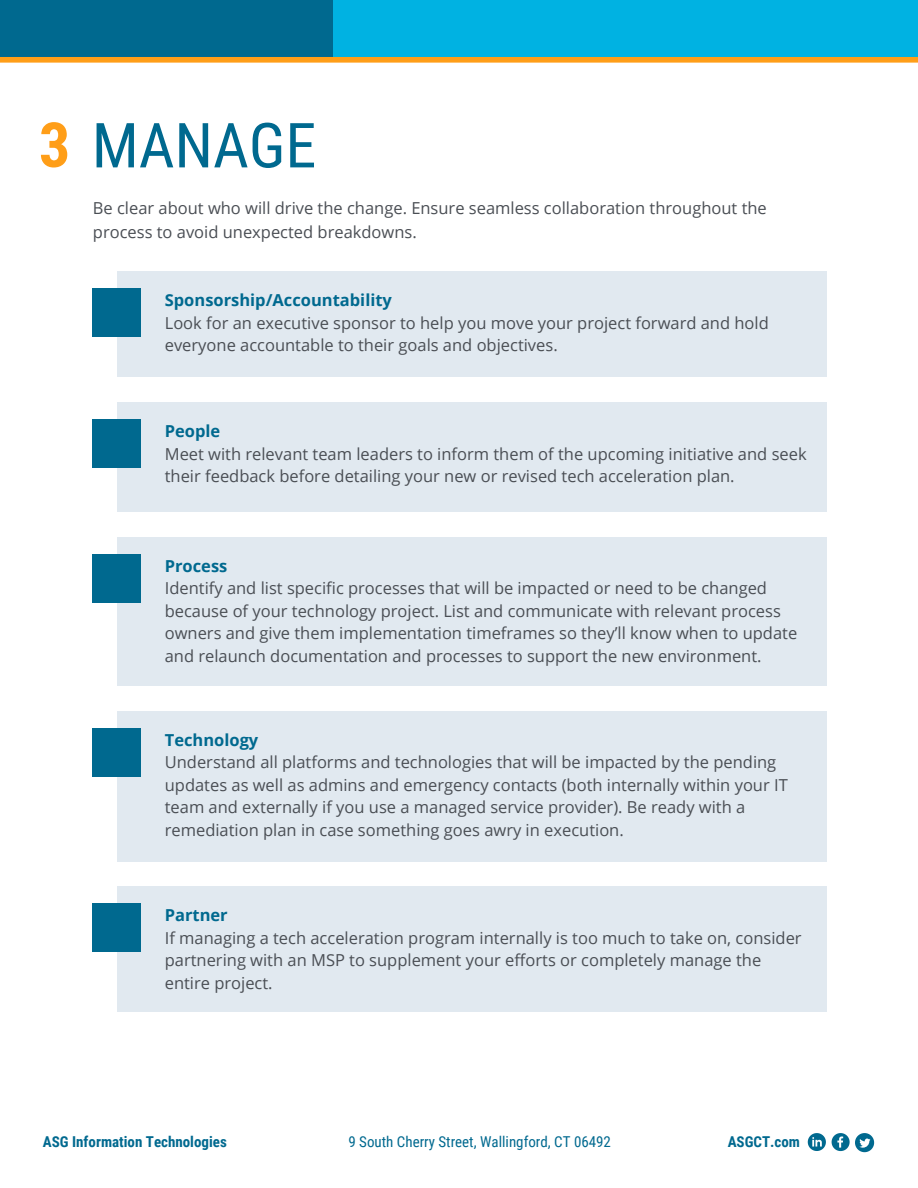
<style>
.page{position:relative;width:918px;height:1188px;background:#fff}
.page>*{position:absolute;margin:0;border:0;box-sizing:border-box;transform-origin:0 0}
.t1{font:62.1px "Roboto Condensed";color:#00698f}
.t2{font:16.5px/22.5px "Open Sans";color:#4a4e54}
.t3{font:700 16.5px "Open Sans";color:#00698f}
.t4{font:15px "Roboto Condensed";color:#00698f}
.t5{font:700 15px "Roboto Condensed";color:#00698f}
.s1{font-weight:700;color:#ff9e18}
</style>
<div class="page">
<div style="left:319px;top:0;width:598px;height:57px;background:#00b2e2"></div>
<div style="left:0;top:0;width:333px;height:57px;background:#00698f"></div>
<div style="left:0;top:57px;width:918px;height:6px;background:#ff9e18"></div>
<svg style="left:808px;top:1133px;width:18px;height:18px"></svg>
<svg style="left:832px;top:1133px;width:42px;height:19px"></svg>
<div style="left:117px;top:271px;width:710px;height:106px;background:#e1e9f0"></div>
<div style="left:93px;top:288px;width:48px;height:49px;background:#00698f"></div>
<div style="left:117px;top:537px;width:710px;height:148px;background:#e1e9f0"></div>
<div style="left:93px;top:554px;width:48px;height:49px;background:#00698f"></div>
<div style="left:117px;top:711px;width:710px;height:151px;background:#e1e9f0"></div>
<div style="left:93px;top:728px;width:48px;height:48px;background:#00698f"></div>
<div style="left:117px;top:402px;width:710px;height:109px;background:#e1e9f0"></div>
<div style="left:93px;top:420px;width:48px;height:48px;background:#00698f"></div>
<div style="left:117px;top:886px;width:710px;height:126px;background:#e1e9f0"></div>
<div style="left:93px;top:904px;width:48px;height:48px;background:#00698f"></div>
<p class="t1" style="left:39px;top:110px;width:279px"><span class="s1">3</span> MANAGE</p>
<p class="t2" style="left:93px;top:195px;width:675px;line-height:24px">Be clear about who will drive the change. Ensure seamless collaboration throughout the process to avoid unexpected breakdowns.</p>
<p class="t3" style="left:165px;top:289px;width:229px">Sponsorship/Accountability</p>
<p class="t2" style="left:165px;top:311px;width:606px">Look for an executive sponsor to help you move your project forward and hold everyone accountable to their goals and objectives.</p>
<p class="t3" style="left:165px;top:420px;width:57px">People</p>
<p class="t2" style="left:165px;top:442px;width:643px">Meet with relevant team leaders to inform them of the upcoming initiative and seek</p>
<p class="t2" style="left:165px;top:465px;width:571px">their feedback before detailing your new or revised tech acceleration plan.</p>
<p class="t3" style="left:165px;top:554px;width:64px">Process</p>
<p class="t2" style="left:165px;top:577px;width:634px">Identify and list specific processes that will be impacted or need to be changed because of your technology project. List and communicate with relevant process owners and give them implementation timeframes so they’ll know when to update and relaunch documentation and processes to support the new environment.</p>
<p class="t3" style="left:165px;top:728px;width:95px">Technology</p>
<p class="t2" style="left:165px;top:751px;width:613px">Understand all platforms and technologies that will be impacted by the pending</p>
<p class="t2" style="left:165px;top:773px;width:625px">updates as well as admins and emergency contacts (both internally within your IT team and externally if you use a managed service provider). Be ready with a remediation plan in case something goes awry in execution.</p>
<p class="t3" style="left:165px;top:904px;width:65px">Partner</p>
<p class="t2" style="left:165px;top:926px;width:638px">If managing a tech acceleration program internally is too much to take on, consider</p>
<p class="t2" style="left:165px;top:949px;width:598px">partnering with an MSP to supplement your efforts or completely manage the</p>
<p class="t2" style="left:165px;top:971px;width:109px">entire project.</p>
<p class="t5" style="left:43px;top:1133px;width:185px">ASG Information Technologies</p>
<p class="t4" style="left:348px;top:1133px;width:264px">9 South Cherry Street, Wallingford, CT 06492</p>
<p class="t5" style="left:728px;top:1133px;width:74px">ASGCT.com</p>
</div>
